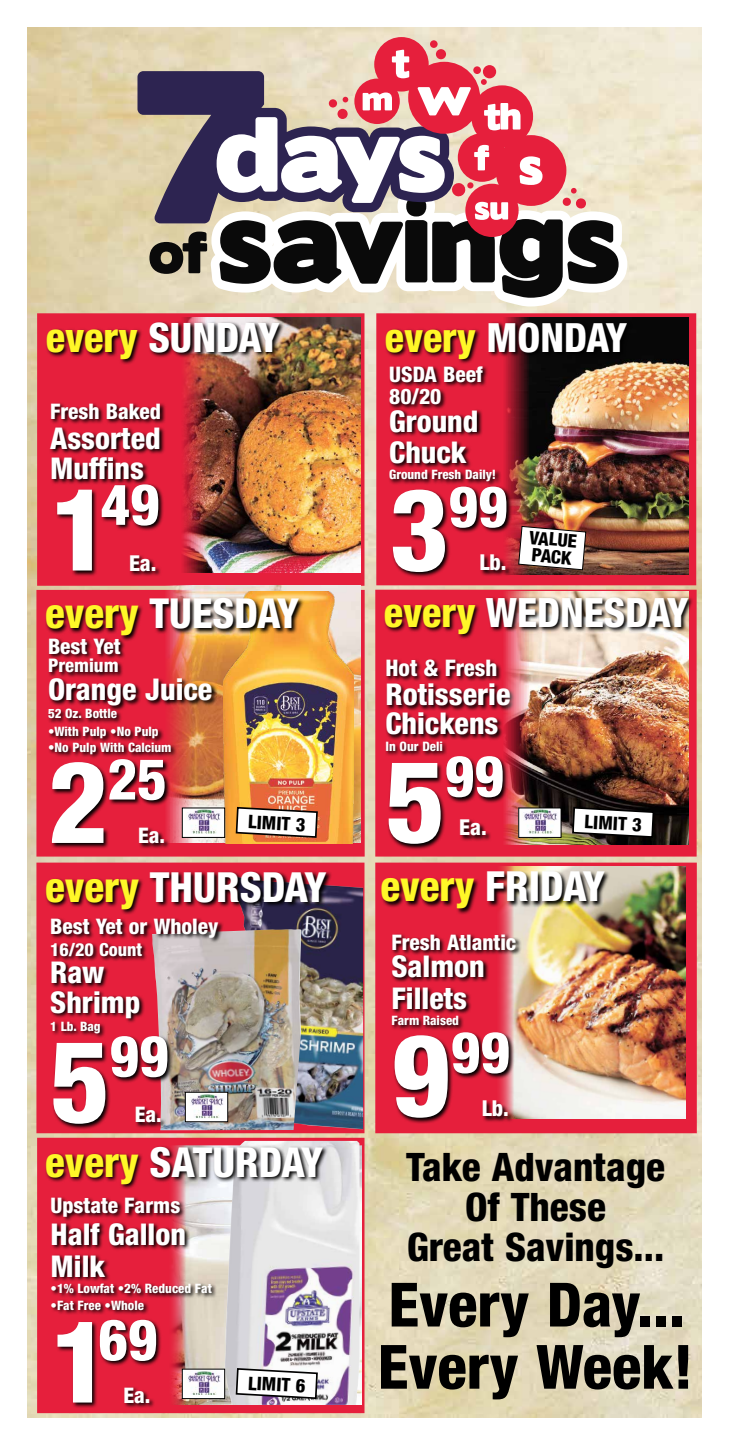
<style>
.page{position:relative;width:729px;height:1445px;background:#fff}
.page>*{position:absolute;margin:0;border:0;box-sizing:border-box;transform-origin:0 0}
.t1{font:800 condensed 61.05px/62.2px "Helvetica Neue LT Std";color:#000}
.t2{font:800 condensed 57.07px "Helvetica Neue LT Std";color:#fff}
.t3{font:800 condensed 41.55px "Helvetica Neue LT Std";color:#fff}
.t4{font:800 condensed 41.4px "Helvetica Neue LT Std";color:#fff}
.t5{font:800 condensed 40.65px "Helvetica Neue LT Std";color:#fff}
.t6{font:800 condensed 40.5px "Helvetica Neue LT Std";color:#fff}
.t7{font:800 condensed 40.35px "Helvetica Neue LT Std";color:#fff}
.t8{font:800 condensed 39.3px/39.7px "Helvetica Neue LT Std";color:#000;text-align:center}
.t9{font:800 condensed 30px/31.6px "Helvetica Neue LT Std";color:#fff}
.t10{font:800 condensed 22.88px "Helvetica Neue LT Std";color:#fff}
.t11{font:800 condensed 21.9px "Helvetica Neue LT Std";color:#fff}
.t12{font:800 condensed 21.45px/22.5px "Helvetica Neue LT Std";color:#fff}
.t13{font:800 condensed 18.75px "Helvetica Neue LT Std";color:#fff}
.t14{font:800 condensed 18.67px "Helvetica Neue LT Std";color:#000}
.t15{font:800 condensed 18.45px/17.1px "Helvetica Neue LT Std";color:#000}
.t16{font:800 condensed 18px "Helvetica Neue LT Std";color:#fff}
.t17{font:800 condensed 13.05px "Helvetica Neue LT Std";color:#fff}
.t18{font:800 condensed 12.98px "Helvetica Neue LT Std";color:#fff}
.s1{color:#fff728}
.s2{font-size:114.15px}
.s3{font-size:113.7px}
</style>
<div class="page">
<img style="left:27px;top:27px;width:675px;height:1391px">
<svg style="left:211px;top:188px;width:416px;height:118px;fill:#eee5cf"></svg>
<div style="left:374px;top:37px;width:55px;height:55px;background:#e61f3c;border-radius:50%"></div>
<div style="left:430px;top:40px;width:8px;height:8px;background:#e61f3c;border-radius:50%"></div>
<svg style="left:137px;top:50px;width:482px;height:248px"></svg>
<div style="left:36px;top:590px;width:329px;height:266px;background:#e61f3c;border:5px solid #e61f3c"></div>
<div style="left:37px;top:313px;width:327px;height:273px;background:#e61f3c;border:5px solid #e61f3c"></div>
<img style="left:182px;top:318px;width:178px;height:254px">
<svg style="left:50px;top:403px;width:116px;height:173px"></svg>
<img style="left:46px;top:320px;width:239px;height:45px">
<div style="left:375px;top:589px;width:322px;height:267px;background:#e61f3c;border:5px solid #e61f3c"></div>
<svg style="left:385px;top:659px;width:131px;height:191px"></svg>
<svg style="left:459px;top:818px;width:33px;height:24px"></svg>
<div style="left:375px;top:862px;width:322px;height:271px;background:#e61f3c;border:5px solid #e61f3c"></div>
<div style="left:376px;top:313px;width:320px;height:272px;background:#e61f3c;border:5px solid #e61f3c"></div>
<div style="left:36px;top:862px;width:328px;height:271px;background:#e61f3c;border:5px solid #e61f3c"></div>
<div style="left:37px;top:1137px;width:327px;height:276px;background:#e61f3c;border:5px solid #e61f3c"></div>
<img style="left:504px;top:318px;width:185px;height:257px">
<svg style="left:389px;top:365px;width:124px;height:213px"></svg>
<svg style="left:385px;top:321px;width:248px;height:44px"></svg>
<svg style="left:518px;top:525px;width:69px;height:46px;background:#d7c8c5"></svg>
<img style="left:166px;top:586px;width:194px;height:256px">
<img style="left:223px;top:591px;width:131px;height:253px">
<div style="left:182px;top:808px;width:43px;height:29px;background:#fff"></div>
<img style="left:218px;top:813px;width:3px;height:7px">
<div style="left:182px;top:807px;width:43px;height:31px;border:1px solid #000"></div>
<svg style="left:235px;top:806px;width:84px;height:32px;background:#dac7ba"></svg>
<img style="left:48px;top:641px;width:170px;height:208px">
<img style="left:45px;top:597px;width:259px;height:44px">
<img style="left:504px;top:591px;width:185px;height:253px">
<img style="left:384px;top:596px;width:310px;height:44px">
<div style="left:519px;top:808px;width:42px;height:29px;background:#fff"></div>
<img style="left:523px;top:809px;width:34px;height:25px">
<div style="left:518px;top:807px;width:44px;height:31px;border:1px solid #000"></div>
<svg style="left:571px;top:806px;width:84px;height:32px;background:#b2b1b0"></svg>
<img style="left:243px;top:877px;width:120px;height:252px">
<img style="left:224px;top:929px;width:77px;height:201px">
<div style="left:185px;top:1092px;width:43px;height:29px;background:#fff"></div>
<div style="left:185px;top:1091px;width:43px;height:31px;border:1px solid #000"></div>
<svg style="left:50px;top:918px;width:174px;height:212px"></svg>
<svg style="left:45px;top:871px;width:287px;height:44px"></svg>
<img style="left:496px;top:866px;width:190px;height:252px">
<img style="left:380px;top:870px;width:231px;height:45px">
<svg style="left:391px;top:933px;width:131px;height:191px"></svg>
<img style="left:172px;top:1145px;width:190px;height:259px">
<img style="left:223px;top:1141px;width:136px;height:263px">
<svg style="left:45px;top:1145px;width:284px;height:45px"></svg>
<svg style="left:50px;top:1196px;width:168px;height:213px"></svg>
<div style="left:182px;top:1369px;width:43px;height:29px;background:#fff"></div>
<img style="left:187px;top:1371px;width:34px;height:24px">
<div style="left:182px;top:1368px;width:43px;height:31px;border:1px solid #000"></div>
<svg style="left:235px;top:1367px;width:84px;height:32px;background:#d6d5d7"></svg>
<h3 class="t5" style="left:46px;top:312px;width:235px"><span class="s1">every</span> SUNDAY</h3>
<h3 class="t12" style="left:50px;top:400px;width:112px">Fresh Baked</h3>
<h3 class="t9" style="left:50px;top:423px;width:112px;line-height:29.9px">Assorted<br>Muffins</h3>
<h2 class="t2" style="left:50px;top:469px;width:111px"><span class="s2">1</span>49</h2>
<h3 class="t11" style="left:129px;top:549px;width:29px">Ea.</h3>
<h3 class="t7" style="left:385px;top:312px;width:244px"><span class="s1">every</span> MONDAY</h3>
<h3 class="t12" style="left:389px;top:363px;width:95px">USDA Beef<br>80/20</h3>
<h3 class="t9" style="left:389px;top:404px;width:91px">Ground<br>Chuck</h3>
<p class="t18" style="left:389px;top:466px;width:109px">Ground Fresh Daily!</p>
<h2 class="t2" style="left:389px;top:471px;width:120px"><span class="s2">3</span>99</h2>
<h3 class="t11" style="left:479px;top:549px;width:29px">Lb.</h3>
<h3 class="t15" style="left:530px;top:528px;width:49px;rotate:5deg">VALUE<br>PACK</h3>
<h3 class="t4" style="left:45px;top:588px;width:255px"><span class="s1">every</span> TUESDAY</h3>
<h3 class="t6" style="left:384px;top:587px;width:306px"><span class="s1">every</span> WEDNESDAY</h3>
<h3 class="t12" style="left:48px;top:634px;width:74px">Best Yet</h3>
<h3 class="t13" style="left:48px;top:654px;width:72px">Premium</h3>
<h3 class="t9" style="left:48px;top:673px;width:166px">Orange Juice</h3>
<p class="t18" style="left:48px;top:705px;width:70px">52 Oz. Bottle</p>
<p class="t18" style="left:48px;top:723px;width:112px">•With Pulp •No Pulp</p>
<p class="t18" style="left:48px;top:739px;width:125px">•No Pulp With Calcium</p>
<h2 class="t2" style="left:48px;top:744px;width:120px"><span class="s2">2</span>25</h2>
<h3 class="t12" style="left:138px;top:823px;width:29px">Ea.</h3>
<h3 class="t14" style="left:249px;top:810px;width:59px;rotate:3deg">LIMIT 3</h3>
<h3 class="t10" style="left:386px;top:654px;width:113px">Hot &amp; Fresh</h3>
<h3 class="t9" style="left:386px;top:679px;width:127px;line-height:29px">Rotisserie<br>Chickens</h3>
<p class="t17" style="left:386px;top:738px;width:59px">In Our Deli</p>
<h2 class="t2" style="left:386px;top:741px;width:120px"><span class="s2">5</span>99</h2>
<h3 class="t11" style="left:459px;top:814px;width:29px">Ea.</h3>
<h3 class="t14" style="left:585px;top:810px;width:59px;rotate:3deg">LIMIT 3</h3>
<h3 class="t3" style="left:45px;top:861px;width:283px"><span class="s1">every</span> THURSDAY</h3>
<h3 class="t3" style="left:380px;top:861px;width:226px"><span class="s1">every</span> FRIDAY</h3>
<h3 class="t12" style="left:392px;top:931px;width:126px">Fresh Atlantic</h3>
<h3 class="t9" style="left:392px;top:950px;width:95px">Salmon<br>Fillets</h3>
<p class="t18" style="left:392px;top:1012px;width:69px">Farm Raised</p>
<h2 class="t2" style="left:392px;top:1017px;width:120px"><span class="s2">9</span>99</h2>
<h3 class="t12" style="left:50px;top:915px;width:170px">Best Yet or Wholey</h3>
<h3 class="t16" style="left:50px;top:938px;width:93px">16/20 Count</h3>
<h3 class="t9" style="left:50px;top:957px;width:92px;line-height:29.3px">Raw<br>Shrimp</h3>
<p class="t18" style="left:50px;top:1018px;width:52px">1 Lb. Bag</p>
<h2 class="t2" style="left:50px;top:1021px;width:120px"><span class="s2">5</span>99</h2>
<h3 class="t11" style="left:482px;top:1094px;width:29px">Lb.</h3>
<h3 class="t12" style="left:135px;top:1103px;width:29px">Ea.</h3>
<h3 class="t4" style="left:45px;top:1136px;width:280px"><span class="s1">every</span> SATURDAY</h3>
<h3 class="t12" style="left:51px;top:1194px;width:131px">Upstate Farms</h3>
<h3 class="t9" style="left:51px;top:1218px;width:137px">Half Gallon<br>Milk</h3>
<p class="t18" style="left:51px;top:1280px;width:163px">•1% Lowfat •2% Reduced Fat</p>
<p class="t18" style="left:51px;top:1297px;width:95px">•Fat Free •Whole</p>
<h2 class="t2" style="left:51px;top:1304px;width:109px"><span class="s3">1</span>69</h2>
<h3 class="t14" style="left:249px;top:1371px;width:59px;rotate:3deg">LIMIT 6</h3>
<h3 class="t12" style="left:123px;top:1383px;width:29px">Ea.</h3>
<h3 class="t8" style="left:406px;top:1146px;width:260px">Take Advantage<br>Of These<br>Great Savings...</h3>
<h1 class="t1" style="left:378px;top:1272px;width:317px">Every Day...<br>Every Week!</h1>
</div>
